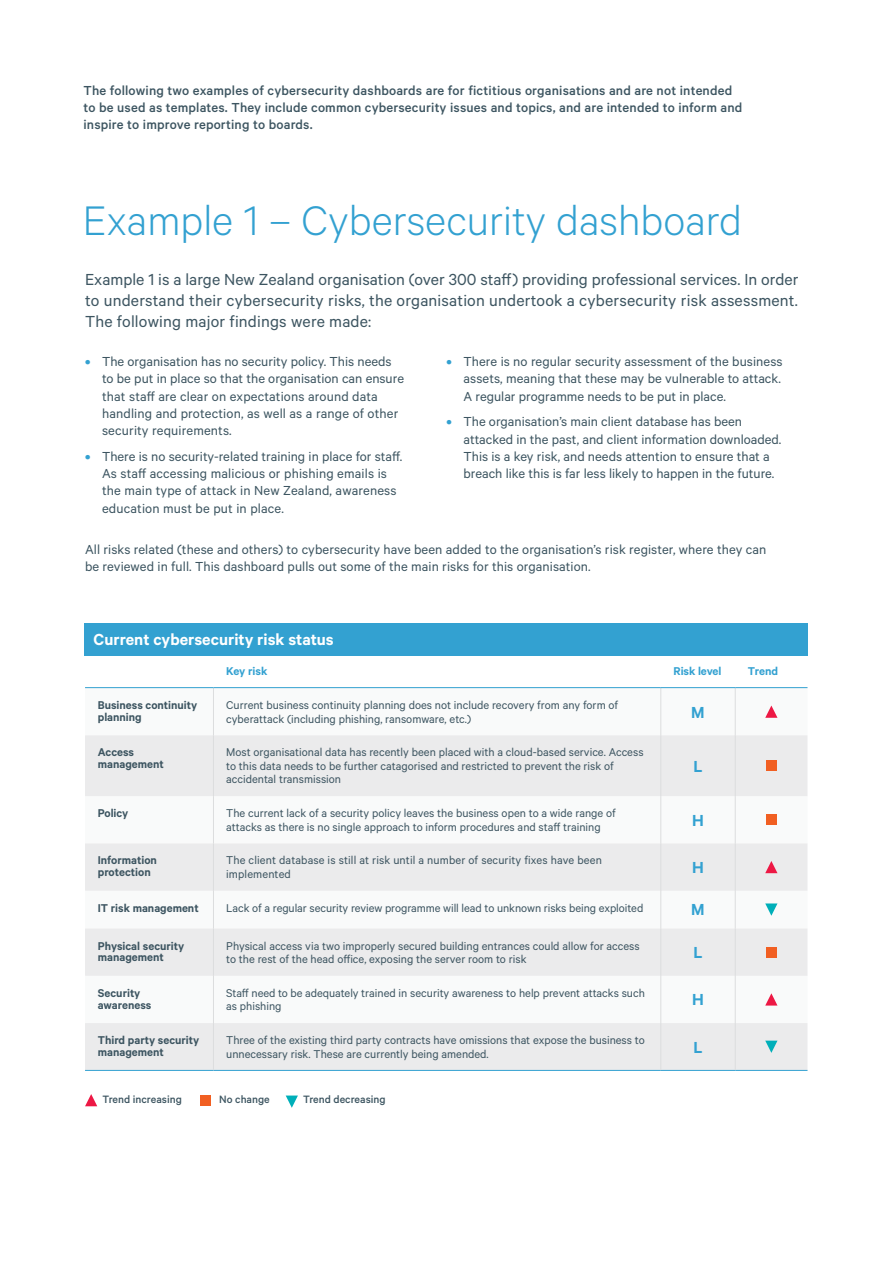
<style>
.page{position:relative;width:893px;height:1263px;background:#fff}
.page>*{position:absolute;margin:0;border:0;box-sizing:border-box;transform-origin:0 0}
.t1{font:300 46.5px "Calibre";color:#33a1d1}
.t2{font:18px/21px "Calibre";letter-spacing:.01em;color:#3d5561;text-align:justify}
.t3{font:600 18px "Calibre";color:#fff}
.t4{font:600 18px "Calibre";color:#33a1d1}
.t5{font:14.7px/17.2px "Calibre";color:#3d5561}
.t6{font:500 14.7px/17.2px "Calibre";letter-spacing:.01em;color:#3d5561}
.t7{font:12.75px/13.5px "Calibre";color:#3d5561}
.t8{font:600 12.75px/11.7px "Calibre";color:#3d5561}
.t9{font:600 12.75px "Calibre";letter-spacing:-.005em;color:#33a1d1}
.t10{font:500 12px "Calibre";color:#3d5561}
.s1{font-weight:600;color:#33a1d1}
</style>
<div class="page">
<svg style="left:85px;top:735px;width:722px;height:335px;fill:#ebebec"></svg>
<hr style="left:85px;top:1070px;width:128px;height:1px;background:#33a1d1">
<hr style="left:213px;top:1070px;width:448px;height:1px;background:#33a1d1">
<hr style="left:661px;top:1070px;width:74px;height:1px;background:#33a1d1">
<hr style="left:735px;top:1070px;width:72px;height:1px;background:#33a1d1">
<hr style="left:213px;top:688px;width:1px;height:47px;background:#dcddde">
<hr style="left:660px;top:688px;width:1px;height:47px;background:#dcddde">
<hr style="left:735px;top:688px;width:1px;height:47px;background:#dcddde">
<hr style="left:213px;top:735px;width:1px;height:61px;background:#dcddde">
<hr style="left:660px;top:735px;width:1px;height:61px;background:#dcddde">
<hr style="left:735px;top:735px;width:1px;height:61px;background:#dcddde">
<hr style="left:213px;top:796px;width:1px;height:47px;background:#dcddde">
<hr style="left:660px;top:796px;width:1px;height:47px;background:#dcddde">
<hr style="left:735px;top:796px;width:1px;height:47px;background:#dcddde">
<hr style="left:213px;top:843px;width:1px;height:48px;background:#dcddde">
<hr style="left:660px;top:843px;width:1px;height:48px;background:#dcddde">
<hr style="left:735px;top:843px;width:1px;height:48px;background:#dcddde">
<hr style="left:213px;top:891px;width:1px;height:37px;background:#dcddde">
<hr style="left:660px;top:891px;width:1px;height:37px;background:#dcddde">
<hr style="left:735px;top:891px;width:1px;height:37px;background:#dcddde">
<hr style="left:213px;top:928px;width:1px;height:48px;background:#dcddde">
<hr style="left:660px;top:928px;width:1px;height:48px;background:#dcddde">
<hr style="left:735px;top:928px;width:1px;height:48px;background:#dcddde">
<hr style="left:213px;top:976px;width:1px;height:47px;background:#dcddde">
<hr style="left:660px;top:976px;width:1px;height:47px;background:#dcddde">
<hr style="left:735px;top:976px;width:1px;height:47px;background:#dcddde">
<hr style="left:213px;top:1023px;width:1px;height:47px;background:#dcddde">
<hr style="left:660px;top:1023px;width:1px;height:47px;background:#dcddde">
<hr style="left:735px;top:1023px;width:1px;height:47px;background:#dcddde">
<hr style="left:85px;top:687px;width:128px;height:1px;background:#33a1d1">
<hr style="left:213px;top:687px;width:448px;height:1px;background:#33a1d1">
<hr style="left:661px;top:687px;width:74px;height:1px;background:#33a1d1">
<hr style="left:735px;top:687px;width:72px;height:1px;background:#33a1d1">
<svg style="left:765px;top:705px;width:12px;height:13px"></svg>
<div style="left:766px;top:760px;width:11px;height:11px;background:#f15f22"></div>
<div style="left:766px;top:814px;width:11px;height:11px;background:#f15f22"></div>
<svg style="left:765px;top:861px;width:12px;height:12px"></svg>
<svg style="left:765px;top:903px;width:12px;height:13px"></svg>
<div style="left:766px;top:947px;width:11px;height:10px;background:#f15f22"></div>
<svg style="left:765px;top:993px;width:12px;height:12px"></svg>
<svg style="left:765px;top:1041px;width:12px;height:12px"></svg>
<svg style="left:85px;top:1094px;width:12px;height:12px"></svg>
<div style="left:200px;top:1095px;width:11px;height:11px;background:#f15f22"></div>
<svg style="left:286px;top:1095px;width:12px;height:13px"></svg>
<div style="left:84px;top:623px;width:724px;height:33px;background:#33a1d1"></div>
<p class="t6" style="left:84px;top:81px;width:660px">The following two examples of cybersecurity dashboards are for fictitious organisations and are not intended to be used as templates. They include common cybersecurity issues and topics, and are intended to inform and inspire to improve reporting to boards.</p>
<h1 class="t1" style="left:83px;top:193px;width:661px">Example 1 – Cybersecurity dashboard</h1>
<p class="t2" style="left:85px;top:268px;width:715px">Example 1 is a large New Zealand organisation (over 300 staff) providing professional services. In order to understand their cybersecurity risks, the organisation undertook a cybersecurity risk assessment.<br>The following major findings were made:</p>
<p class="t5" style="left:102px;top:352px;width:303px;text-indent:-17px"><span class="s1">•</span> The organisation has no security policy. This needs to be put in place so that the organisation can ensure that staff are clear on expectations around data handling and protection, as well as a range of other security requirements.</p>
<p class="t5" style="left:102px;top:447px;width:302px;text-indent:-17px"><span class="s1">•</span> There is no security-related training in place for staff.<br>As staff accessing malicious or phishing emails is the main type of attack in New Zealand, awareness education must be put in place.</p>
<p class="t5" style="left:463px;top:352px;width:321px;text-align:justify;text-indent:-17px"><span class="s1">•</span> There is no regular security assessment of the business assets, meaning that these may be vulnerable to attack.<br>A regular programme needs to be put in place.</p>
<p class="t5" style="left:463px;top:413px;width:319px;text-indent:-17px"><span class="s1">•</span> The organisation’s main client database has been attacked in the past, and client information downloaded.<br>This is a key risk, and needs attention to ensure that a breach like this is far less likely to happen in the future.</p>
<p class="t5" style="left:85px;top:540px;width:683px">All risks related (these and others) to cybersecurity have been added to the organisation’s risk register, where they can be reviewed in full. This dashboard pulls out some of the main risks for this organisation.</p>
<h2 class="t3" style="left:94px;top:628px;width:242px">Current cybersecurity risk status</h2>
<p class="t9" style="left:226px;top:663px;width:43px">Key risk</p>
<p class="t9" style="left:674px;top:663px;width:49px">Risk level</p>
<p class="t9" style="left:748px;top:663px;width:32px">Trend</p>
<p class="t8" style="left:98px;top:699px;width:101px">Business continuity planning</p>
<p class="t7" style="left:226px;top:698px;width:393px">Current business continuity planning does not include recovery from any form of cyberattack (including phishing, ransomware, etc.)</p>
<h2 class="t4" style="left:691px;top:701px;width:15px">M</h2>
<p class="t8" style="left:98px;top:746px;width:68px">Access management</p>
<p class="t7" style="left:226px;top:745px;width:419px">Most organisational data has recently been placed with a cloud-based service. Access to this data needs to be further catagorised and restricted to prevent the risk of accidental transmission</p>
<h2 class="t4" style="left:693px;top:755px;width:11px">L</h2>
<p class="t8" style="left:98px;top:807px;width:32px">Policy</p>
<p class="t7" style="left:226px;top:806px;width:391px">The current lack of a security policy leaves the business open to a wide range of attacks as there is no single approach to inform procedures and staff training</p>
<h2 class="t4" style="left:692px;top:809px;width:13px">H</h2>
<p class="t8" style="left:98px;top:854px;width:61px">Information protection</p>
<p class="t7" style="left:226px;top:853px;width:377px">The client database is still at risk until a number of security fixes have been implemented</p>
<h2 class="t4" style="left:692px;top:857px;width:13px">H</h2>
<p class="t8" style="left:98px;top:901px;width:102px">IT risk management</p>
<p class="t7" style="left:226px;top:900px;width:419px">Lack of a regular security review programme will lead to unknown risks being exploited</p>
<h2 class="t4" style="left:691px;top:899px;width:15px">M</h2>
<p class="t8" style="left:98px;top:939px;width:88px">Physical security management</p>
<p class="t7" style="left:226px;top:938px;width:415px">Physical access via two improperly secured building entrances could allow for access to the rest of the head office, exposing the server room to risk</p>
<h2 class="t4" style="left:693px;top:942px;width:11px">L</h2>
<p class="t8" style="left:98px;top:987px;width:55px">Security awareness</p>
<p class="t7" style="left:226px;top:986px;width:420px">Staff need to be adequately trained in security awareness to help prevent attacks such as phishing</p>
<h2 class="t4" style="left:692px;top:989px;width:13px">H</h2>
<p class="t8" style="left:98px;top:1034px;width:103px">Third party security management</p>
<p class="t7" style="left:226px;top:1033px;width:420px">Three of the existing third party contracts have omissions that expose the business to unnecessary risk. These are currently being amended.</p>
<h2 class="t4" style="left:693px;top:1036px;width:11px">L</h2>
<p class="t10" style="left:103px;top:1092px;width:81px">Trend increasing</p>
<p class="t10" style="left:219px;top:1092px;width:52px">No change</p>
<p class="t10" style="left:303px;top:1092px;width:84px">Trend decreasing</p>
</div>
